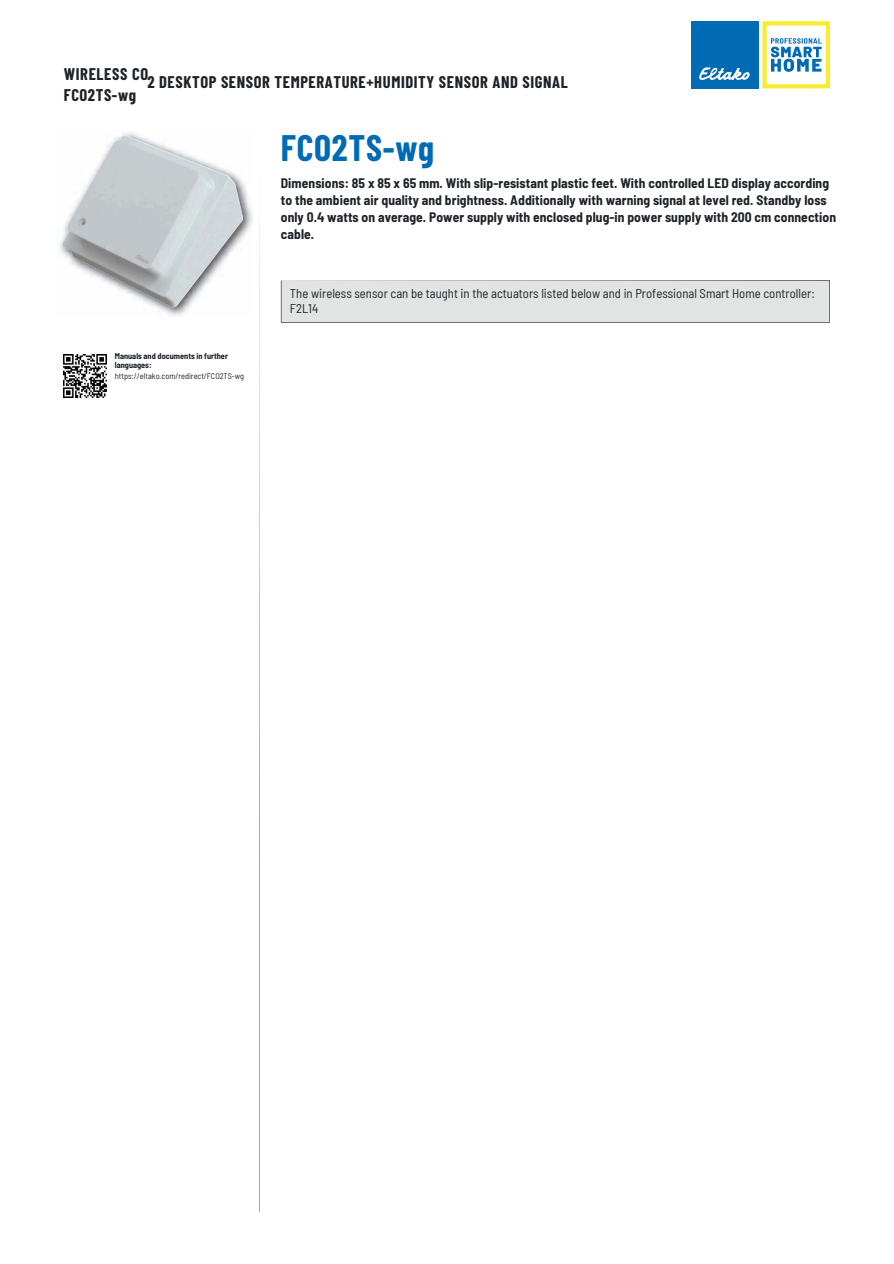
<style>
.page{position:relative;width:894px;height:1264px;background:#fff}
.page>*{position:absolute;margin:0;border:0;box-sizing:border-box;transform-origin:0 0}
.t1{font:700 36px "Barlow Condensed";letter-spacing:.02em;color:#006bb5}
.t2{font:700 16.5px "Barlow Condensed";letter-spacing:.035em;color:#1e2229}
.t3{font:700 semi-condensed 13.5px/16.8px "Barlow";letter-spacing:.005em;color:#1e2229}
.t4{font:semi-condensed 12.75px/14.7px "Barlow";color:#1e2229}
.t5{font:700 semi-condensed 8.25px/9px "Barlow";color:#1e2229}
.t6{font:semi-condensed 8.25px "Barlow";color:#1e2229}
</style>
<div class="page">
<svg style="left:259px;top:227px;width:1px;height:984px"></svg>
<svg style="left:762px;top:21px;width:67px;height:67px"></svg>
<div style="left:690px;top:21px;width:68px;height:67px;background:#006bb5"></div>
<svg style="left:699px;top:67px;width:50px;height:13px"></svg>
<img style="left:59px;top:132px;width:194px;height:184px">
<img style="left:61px;top:135px;width:183px;height:172px">
<img style="left:64px;top:355px;width:42px;height:42px">
<div style="left:281px;top:280px;width:548px;height:43px;background:#e2e3e3"></div>
<p class="t2" style="left:64px;top:64px;width:86px">WIRELESS CO</p>
<p class="t2" style="left:147px;top:71px;width:422px">2 DESKTOP SENSOR TEMPERATURE+HUMIDITY SENSOR AND SIGNAL</p>
<p class="t2" style="left:64px;top:85px;width:74px">FCO2TS-wg</p>
<p class="t1" style="left:281px;top:125px;width:155px">FCO2TS-wg</p>
<p class="t3" style="left:281px;top:175px;width:556px">Dimensions: 85 x 85 x 65 mm. With slip-resistant plastic feet. With controlled LED display according to the ambient air quality and brightness. Additionally with warning signal at level red. Standby loss only 0.4 watts on average. Power supply with enclosed plug-in power supply with 200 cm connection cable.</p>
<p class="t5" style="left:115px;top:351px;width:114px">Manuals and documents in further languages:</p>
<h1 class="t6" style="left:115px;top:371px;width:130px">https://eltako.com/redirect/FCO2TS-wg</h1>
<p class="t4" style="left:290px;top:285px;width:526px">The wireless sensor can be taught in the actuators listed below and in Professional Smart Home controller:<br>F2L14</p>
</div>
